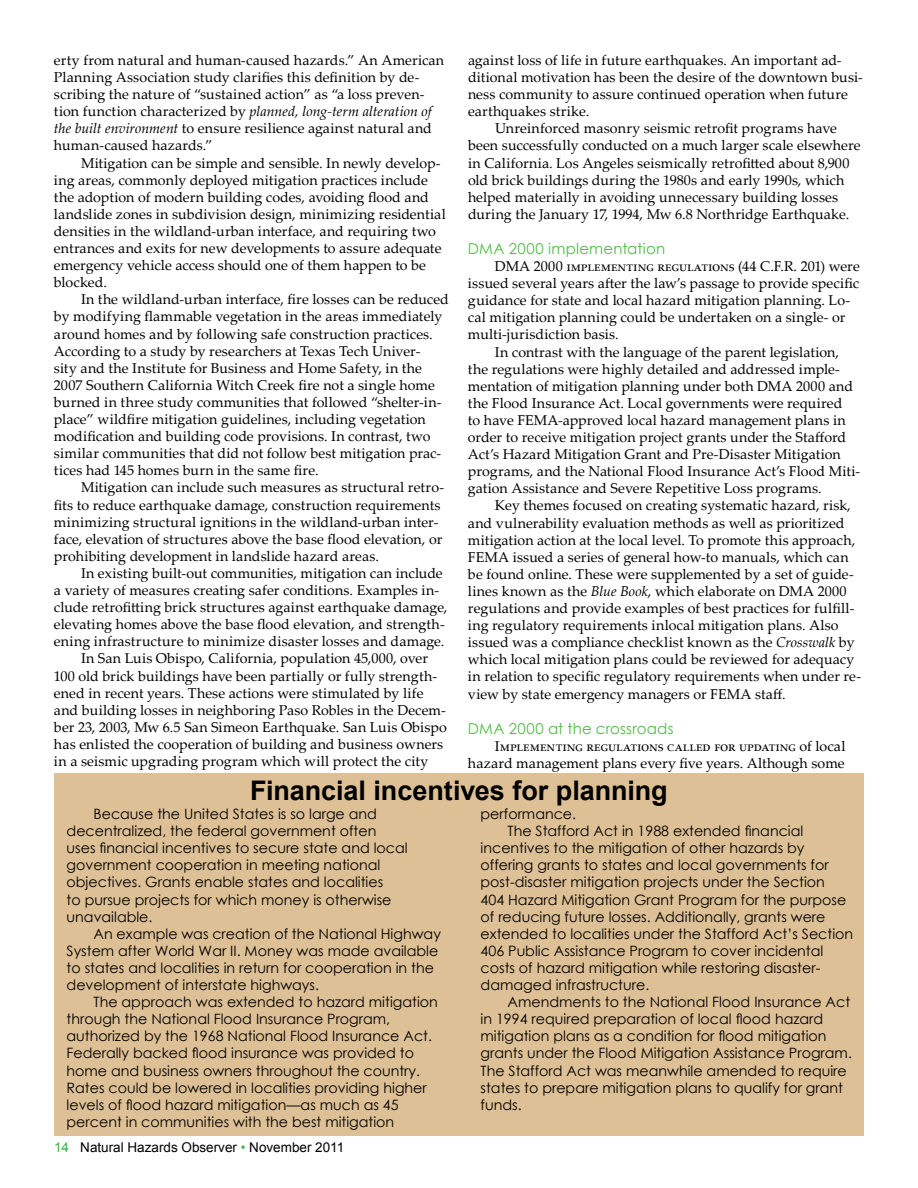
<style>
.page{position:relative;width:918px;height:1188px;background:#fff}
.page>*{position:absolute;margin:0;border:0;box-sizing:border-box;transform-origin:0 0}
.t1{font:700 27px "Arial";letter-spacing:-.005em;color:#000}
.t2{font:15px "Century Gothic";letter-spacing:.015em;color:#54b948}
.t3{font:14.25px/17.1px "Palatino Linotype";letter-spacing:.005em;color:#000}
.t4{font:14.25px/17.1px "Century Gothic";color:#000}
.t5{font:13.5px "Arial";color:#000}
.s1{font-style:italic}
.s2{color:#41ad49}
</style>
<div class="page">
<div style="left:54px;top:773px;width:810px;height:363px;background:#ddc095"></div>
<p class="t3" style="left:54px;top:51px;width:392px">erty from natural and human-caused hazards.” An American Planning Association study clarifies this definition by de&shy;scribing the nature of “sustained action” as “a loss preven&shy;tion function characterized by <span class="s1">planned, long-term alteration of the built environment</span> to ensure resilience against natural and human-caused hazards.”</p>
<p class="t3" style="left:54px;top:154px;width:393px;text-indent:27px">Mitigation can be simple and sensible. In newly develop&shy;ing areas, commonly deployed mitigation practices include the adoption of modern building codes, avoiding flood and landslide zones in subdivision design, minimizing residential densities in the wildland-urban interface, and requiring two entrances and exits for new developments to assure adequate emergency vehicle access should one of them happen to be blocked.</p>
<p class="t3" style="left:54px;top:290px;width:397px;text-indent:27px">In the wildland-urban interface, fire losses can be reduced by modifying flammable vegetation in the areas immediately around homes and by following safe construction practices.<br>According to a study by researchers at Texas Tech Univer-<br>sity and the Institute for Business and Home Safety, in the 2007 Southern California Witch Creek fire not a single home burned in three study communities that followed “shelter-in&shy;place” wildfire mitigation guidelines, including vegetation modification and building code provisions. In contrast, two similar communities that did not follow best mitigation prac&shy;tices had 145 homes burn in the same fire.</p>
<p class="t3" style="left:54px;top:478px;width:392px;text-indent:27px">Mitigation can include such measures as structural retro&shy;fits to reduce earthquake damage, construction requirements minimizing structural ignitions in the wildland-urban inter&shy;face, elevation of structures above the base flood elevation, or prohibiting development in landslide hazard areas.</p>
<p class="t3" style="left:81px;top:564px;width:363px">In existing built-out communities, mitigation can include</p>
<p class="t3" style="left:54px;top:581px;width:387px">a variety of measures creating safer conditions. Examples in-</p>
<p class="t3" style="left:54px;top:598px;width:395px">clude retrofitting brick structures against earthquake damage,</p>
<p class="t3" style="left:54px;top:615px;width:392px">elevating homes above the base flood elevation, and strength-</p>
<p class="t3" style="left:54px;top:632px;width:392px">ening infrastructure to minimize disaster losses and damage.</p>
<p class="t3" style="left:81px;top:649px;width:348px">In San Luis Obispo, California, population 45,000, over</p>
<p class="t3" style="left:54px;top:667px;width:385px">100 old brick buildings have been partially or fully strength-</p>
<p class="t3" style="left:54px;top:684px;width:371px">ened in recent years. These actions were stimulated by life</p>
<p class="t3" style="left:54px;top:701px;width:393px">and building losses in neighboring Paso Robles in the Decem-</p>
<p class="t3" style="left:54px;top:718px;width:394px">ber 23, 2003, Mw 6.5 San Simeon Earthquake. San Luis Obispo</p>
<p class="t3" style="left:54px;top:735px;width:391px">has enlisted the cooperation of building and business owners</p>
<p class="t3" style="left:54px;top:752px;width:376px">in a seismic upgrading program which will protect the city</p>
<p class="t3" style="left:468px;top:51px;width:375px">against loss of life in future earthquakes. An important ad-</p>
<p class="t3" style="left:468px;top:68px;width:396px">ditional motivation has been the desire of the downtown busi-</p>
<p class="t3" style="left:468px;top:85px;width:381px">ness community to assure continued operation when future</p>
<p class="t3" style="left:468px;top:102px;width:123px">earthquakes strike.</p>
<p class="t3" style="left:495px;top:119px;width:344px">Unreinforced masonry seismic retrofit programs have</p>
<p class="t3" style="left:468px;top:136px;width:394px">been successfully conducted on a much larger scale elsewhere</p>
<p class="t3" style="left:468px;top:154px;width:383px">in California. Los Angeles seismically retrofitted about 8,900</p>
<p class="t3" style="left:468px;top:171px;width:378px">old brick buildings during the 1980s and early 1990s, which</p>
<p class="t3" style="left:468px;top:188px;width:372px">helped materially in avoiding unnecessary building losses</p>
<p class="t3" style="left:468px;top:205px;width:383px">during the January 17, 1994, Mw 6.8 Northridge Earthquake.</p>
<p class="t2" style="left:468px;top:238px;width:199px">DMA 2000 implementation</p>
<p class="t3" style="left:468px;top:257px;width:393px;text-indent:27px">DMA 2000 implementing regulations (44 C.F.R. 201) were issued several years after the law’s passage to provide specific guidance for state and local hazard mitigation planning. Lo&shy;cal mitigation planning could be undertaken on a single- or multi-jurisdiction basis.</p>
<p class="t3" style="left:468px;top:343px;width:394px;text-indent:27px">In contrast with the language of the parent legislation, the regulations were highly detailed and addressed imple&shy;mentation of mitigation planning under both DMA 2000 and the Flood Insurance Act. Local governments were required<br>to have FEMA-approved local hazard management plans in order to receive mitigation project grants under the Stafford Act’s Hazard Mitigation Grant and Pre-Disaster Mitigation programs, and the National Flood Insurance Act’s Flood Miti&shy;gation Assistance and Severe Repetitive Loss programs.</p>
<p class="t3" style="left:468px;top:496px;width:395px;text-indent:27px">Key themes focused on creating systematic hazard, risk, and vulnerability evaluation methods as well as prioritized mitigation action at the local level. To promote this approach, FEMA issued a series of general how-to manuals, which can be found online. These were supplemented by a set of guide&shy;lines known as the <span class="s1">Blue Book</span>, which elaborate on DMA 2000 regulations and provide examples of best practices for fulfill&shy;ing regulatory requirements inlocal mitigation plans. Also issued was a compliance checklist known as the <span class="s1">Crosswalk</span> by which local mitigation plans could be reviewed for adequacy in relation to specific regulatory requirements when under re&shy;view by state emergency managers or FEMA staff.</p>
<p class="t2" style="left:468px;top:718px;width:207px">DMA 2000 at the crossroads</p>
<p class="t3" style="left:468px;top:737px;width:379px;text-align:right">Implementing regulations called for updating of local hazard management plans every five years. Although some</p>
<h1 class="t1" style="left:250px;top:773px;width:419px">Financial incentives for planning</h1>
<p class="t4" style="left:67px;top:805px;width:343px;text-indent:27px">Because the United States is so large and decentralized, the federal government often uses financial incentives to secure state and local government cooperation in meeting national objectives. Grants enable states and localities<br>to pursue projects for which money is otherwise unavailable.</p>
<p class="t4" style="left:67px;top:925px;width:376px;text-indent:27px">An example was creation of the National Highway System after World War II. Money was made available to states and localities in return for cooperation in the development of interstate highways.</p>
<p class="t4" style="left:67px;top:993px;width:373px;text-indent:27px">The approach was extended to hazard mitigation through the National Flood Insurance Program, authorized by the 1968 National Flood Insurance Act.<br>Federally backed flood insurance was provided to home and business owners throughout the country.<br>Rates could be lowered in localities providing higher levels of flood hazard mitigation—as much as 45 percent in communities with the best mitigation</p>
<p class="t4" style="left:481px;top:805px;width:97px">performance.</p>
<p class="t4" style="left:508px;top:822px;width:297px">The Stafford Act in 1988 extended financial</p>
<p class="t4" style="left:481px;top:839px;width:325px">incentives to the mitigation of other hazards by</p>
<p class="t4" style="left:481px;top:856px;width:350px">offering grants to states and local governments for</p>
<p class="t4" style="left:481px;top:873px;width:346px">post-disaster mitigation projects under the Section</p>
<p class="t4" style="left:481px;top:891px;width:367px">404 Hazard Mitigation Grant Program for the purpose</p>
<p class="t4" style="left:481px;top:908px;width:346px">of reducing future losses. Additionally, grants were</p>
<p class="t4" style="left:481px;top:925px;width:374px">extended to localities under the Stafford Act’s Section</p>
<p class="t4" style="left:481px;top:942px;width:344px">406 Public Assistance Program to cover incidental</p>
<p class="t4" style="left:481px;top:959px;width:341px">costs of hazard mitigation while restoring disaster-</p>
<p class="t4" style="left:481px;top:976px;width:170px">damaged infrastructure.</p>
<p class="t4" style="left:508px;top:993px;width:344px">Amendments to the National Flood Insurance Act</p>
<p class="t4" style="left:481px;top:1010px;width:344px">in 1994 required preparation of local flood hazard</p>
<p class="t4" style="left:481px;top:1027px;width:348px">mitigation plans as a condition for flood mitigation</p>
<p class="t4" style="left:481px;top:1044px;width:373px">grants under the Flood Mitigation Assistance Program.</p>
<p class="t4" style="left:481px;top:1062px;width:368px">The Stafford Act was meanwhile amended to require</p>
<p class="t4" style="left:481px;top:1079px;width:364px">states to prepare mitigation plans to qualify for grant</p>
<p class="t4" style="left:481px;top:1096px;width:43px">funds.</p>
<p class="t5" style="left:54px;top:1139px;width:292px"><span class="s2">14</span> Natural Hazards Observer <span class="s2">•</span> November 2011</p>
</div>
